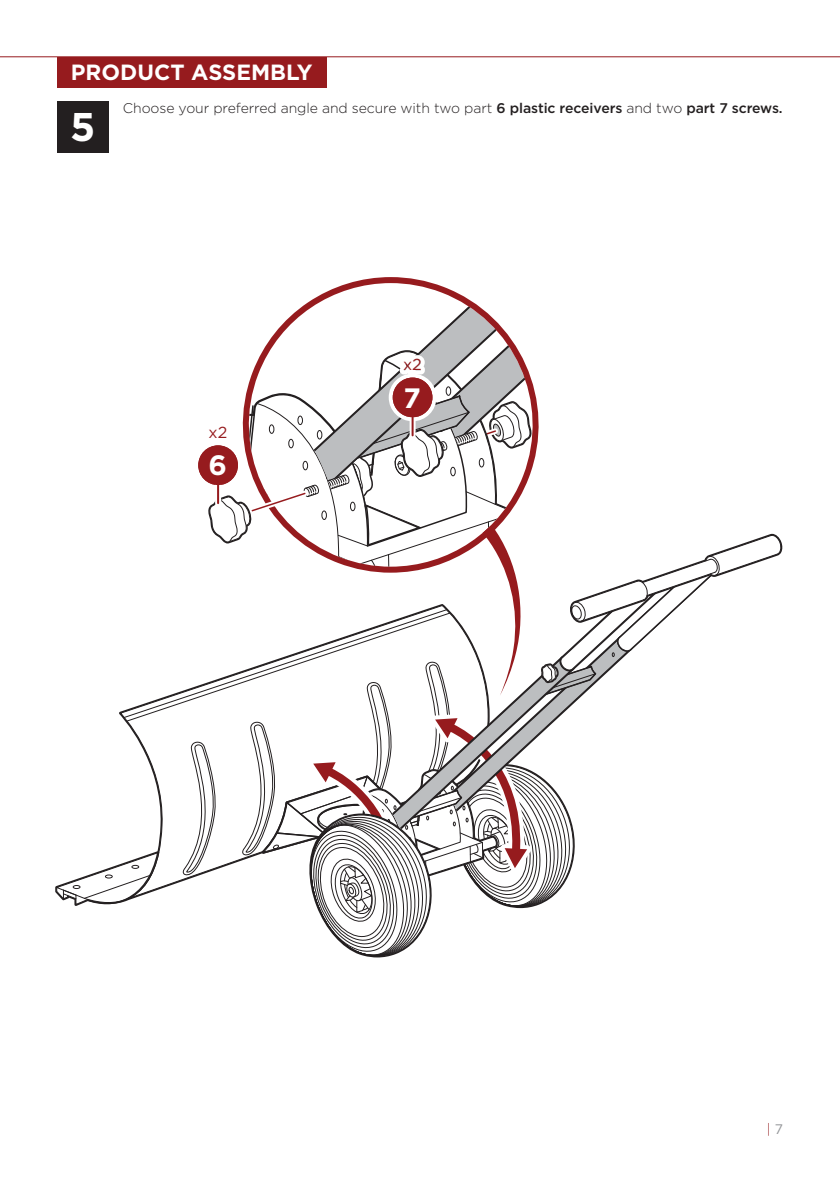
<style>
.page{position:relative;width:840px;height:1191px;background:#fff}
.page>*{position:absolute;margin:0;border:0;box-sizing:border-box;transform-origin:0 0}
.t1{font:700 40px "Gotham";color:#fff}
.t2{font:700 28px "Gotham";color:#fff}
.t3{font:700 22px "Gotham";color:#fff}
.t4{font:16px "Gotham";color:#961b1e}
.t5{font:300 14px "Gotham";letter-spacing:-.005em;color:#231f20}
.t6{font:300 13.8px "Gotham";color:#961b1e}
.s1{font-weight:500}
.s2{font-weight:400;color:#939598}
</style>
<div class="page">
<div style="left:57px;top:57px;width:269px;height:30px;background:#961b1e"></div>
<hr style="left:0;top:56px;width:839px;height:1px;background:#961b1e">
<div style="left:57px;top:101px;width:51px;height:52px;background:#231f20"></div>
<svg style="left:55px;top:283px;width:727px;height:675px"></svg>
<h3 class="t3" style="left:71px;top:58px;width:243px">PRODUCT ASSEMBLY</h3>
<h1 class="t1" style="left:70px;top:100px;width:27px">5</h1>
<p class="t5" style="left:123px;top:99px;width:661px">Choose your preferred angle and secure with two part <span class="s1">6 plastic receivers</span> and two <span class="s1">part 7 screws.</span></p>
<p class="t4" style="left:403px;top:354px;width:20px">x2</p>
<p class="t4" style="left:208px;top:422px;width:20px">x2</p>
<h2 class="t2" style="left:208px;top:447px;width:20px">6</h2>
<h2 class="t2" style="left:403px;top:379px;width:19px">7</h2>
<p class="t6" style="left:766px;top:1120px;width:18px">| <span class="s2">7</span></p>
</div>
